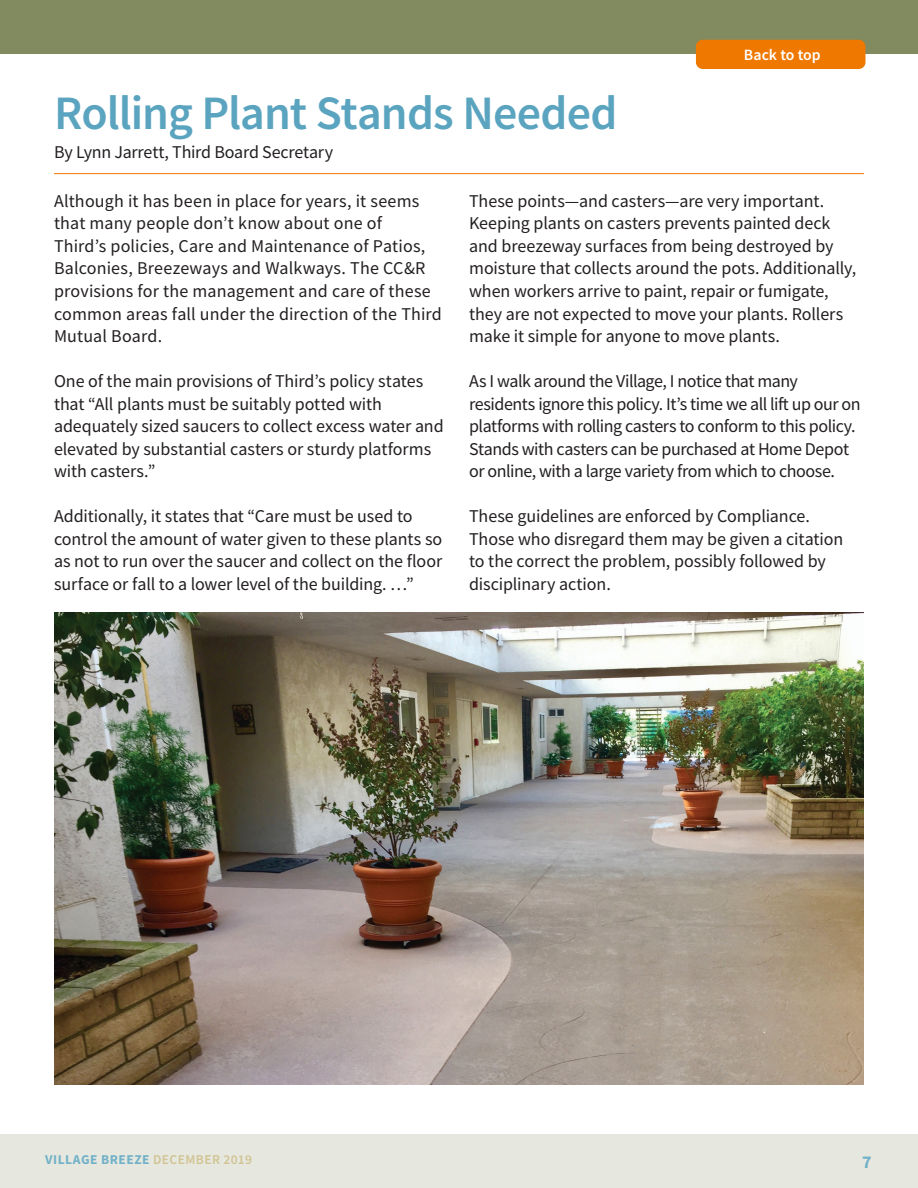
<style>
.page{position:relative;width:918px;height:1188px;background:#fff}
.page>*{position:absolute;margin:0;border:0;box-sizing:border-box;transform-origin:0 0}
.t1{font:600 48px "Source Sans Pro";letter-spacing:-.02em;color:#5ba4c0}
.t2{font:18px/22.5px "Source Sans Pro";letter-spacing:-.005em;color:#231f20}
.t3{font:18px/22.5px "Source Sans Pro";letter-spacing:-.025em;color:#231f20}
.t4{font:700 18px "Source Sans Pro";color:#72b1c8}
.Index_List{font:600 15.75px "Source Sans Pro";color:#fff}
.t5{font:700 13.5px "Source Sans Pro";letter-spacing:.04em;color:#72b1c8}
.s1{font-weight:600;color:#d1c392}
</style>
<div class="page">
<div style="left:0;top:1134px;width:918px;height:54px;background:#e6e8df"></div>
<div style="left:0;top:0;width:918px;height:54px;background:#818b5f"></div>
<hr style="left:54px;top:173px;width:810px;height:1px;background:#ef7900">
<img style="left:54px;top:612px;width:810px;height:472px">
<div style="left:696px;top:40px;width:169px;height:29px;background:#ef7900;border-radius:7px"></div>
<p class="t1" style="left:54px;top:82px;width:565px">Rolling Plant Stands Needed</p>
<p class="t2" style="left:54px;top:140px;width:281px">By Lynn Jarrett, Third Board Secretary</p>
<p class="Index_List" style="left:744px;top:45px;width:78px">Back to top</p>
<p class="t2" style="left:54px;top:190px;width:389px">Although it has been in place for years, it seems that many people don’t know about one of<br>Third’s policies, Care and Maintenance of Patios, Balconies, Breezeways and Walkways. The CC&amp;R provisions for the management and care of these common areas fall under the direction of the Third Mutual Board.</p>
<p class="t2" style="left:54px;top:370px;width:391px">One of the main provisions of Third’s policy states that “All plants must be suitably potted with adequately sized saucers to collect excess water and elevated by substantial casters or sturdy platforms with casters.”</p>
<p class="t2" style="left:54px;top:505px;width:390px">Additionally, it states that “Care must be used to control the amount of water given to these plants so as not to run over the saucer and collect on the floor surface or fall to a lower level of the building. …”</p>
<p class="t2" style="left:469px;top:190px;width:389px">These points—and casters—are very important.<br>Keeping plants on casters prevents painted deck and breezeway surfaces from being destroyed by moisture that collects around the pots. Additionally, when workers arrive to paint, repair or fumigate, they are not expected to move your plants. Rollers make it simple for anyone to move plants.</p>
<p class="t3" style="left:469px;top:370px;width:393px">As I walk around the Village, I notice that many residents ignore this policy. It’s time we all lift up our on platforms with rolling casters to conform to this policy.<br>Stands with casters can be purchased at Home Depot or online, with a large variety from which to choose.</p>
<p class="t2" style="left:469px;top:505px;width:376px">These guidelines are enforced by Compliance.<br>Those who disregard them may be given a citation to the correct the problem, possibly followed by disciplinary action.</p>
<p class="t5" style="left:45px;top:1151px;width:209px">VILLAGE BREEZE <span class="s1">DECEMBER 2019</span></p>
<p class="t4" style="left:862px;top:1150px;width:11px">7</p>
</div>
